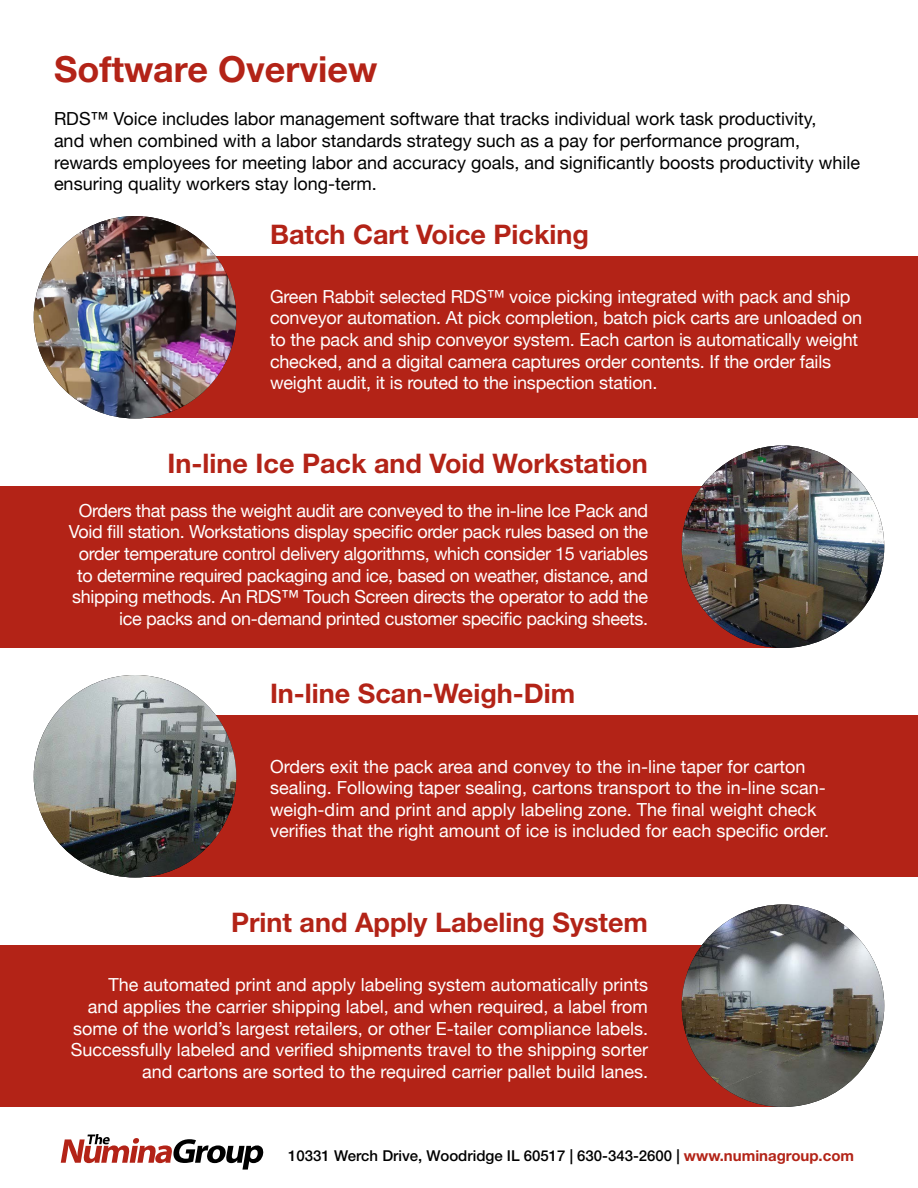
<style>
.page{position:relative;width:918px;height:1188px;background:#fff}
.page>*{position:absolute;margin:0;border:0;box-sizing:border-box;transform-origin:0 0}
.t1{font:700 36px "Helvetica Neue";color:#b32317}
.t2{font:700 27px "Helvetica Neue";color:#b32317}
.t3{font:18px/21.6px "Helvetica Neue";letter-spacing:-.01em;color:#fff}
.t4{font:18px/21.6px "Helvetica Neue";color:#000}
.t5{font:500 15px "Helvetica Neue";color:#000}
.s1{font-weight:700;color:#b32317}
</style>
<div class="page">
<div style="left:0;top:486px;width:783px;height:162px;background:#b32317"></div>
<div style="left:135px;top:716px;width:783px;height:162px;background:#b32317"></div>
<div style="left:0;top:945px;width:783px;height:162px;background:#b32317"></div>
<div style="left:135px;top:256px;width:783px;height:162px;background:#b32317"></div>
<svg style="left:61px;top:1134px;width:202px;height:36px"></svg>
<img style="left:34px;top:216px;width:202px;height:202px;border-radius:101px">
<img style="left:682px;top:446px;width:202px;height:202px;border-radius:101px">
<img style="left:34px;top:675px;width:202px;height:203px;border-radius:101px">
<img style="left:682px;top:904px;width:202px;height:203px;border-radius:101px">
<h1 class="t1" style="left:54px;top:47px;width:325px">Software Overview</h1>
<p class="t4" style="left:54px;top:109px;width:808px">RDS™ Voice includes labor management software that tracks individual work task productivity,<br>and when combined with a labor standards strategy such as a pay for performance program, rewards employees for meeting labor and accuracy goals, and significantly boosts productivity while ensuring quality workers stay long-term.</p>
<h2 class="t2" style="left:270px;top:218px;width:320px">Batch Cart Voice Picking</h2>
<p class="t3" style="left:270px;top:287px;width:594px">Green Rabbit selected RDS™ voice picking integrated with pack and ship conveyor automation. At pick completion, batch pick carts are unloaded on to the pack and ship conveyor system. Each carton is automatically weight checked, and a digital camera captures order contents. If the order fails weight audit, it is routed to the inspection station.</p>
<h2 class="t2" style="left:168px;top:447px;width:482px">In-line Ice Pack and Void Workstation</h2>
<p class="t3" style="left:69px;top:501px;width:581px;text-align:right">Orders that pass the weight audit are conveyed to the in-line Ice Pack and Void fill station. Workstations display specific order pack rules based on the order temperature control delivery algorithms, which consider 15 variables to determine required packaging and ice, based on weather, distance, and shipping methods. An RDS™ Touch Screen directs the operator to add the ice packs and on-demand printed customer specific packing sheets.</p>
<h2 class="t2" style="left:270px;top:677px;width:307px">In-line Scan-Weigh-Dim</h2>
<p class="t3" style="left:270px;top:757px;width:561px">Orders exit the pack area and convey to the in-line taper for carton sealing. Following taper sealing, cartons transport to the in-line scan&shy;weigh-dim and print and apply labeling zone. The final weight check verifies that the right amount of ice is included for each specific order.</p>
<h2 class="t2" style="left:231px;top:906px;width:418px">Print and Apply Labeling System</h2>
<p class="t3" style="left:71px;top:975px;width:579px;text-align:right">The automated print and apply labeling system automatically prints<br>and applies the carrier shipping label, and when required, a label from some of the world’s largest retailers, or other E-tailer compliance labels.<br>Successfully labeled and verified shipments travel to the shipping sorter and cartons are sorted to the required carrier pallet build lanes.</p>
<p class="t5" style="left:288px;top:1147px;width:568px">10331 Werch Drive, Woodridge IL 60517 | 630-343-2600 | <span class="s1">www.numinagroup.com</span></p>
</div>
